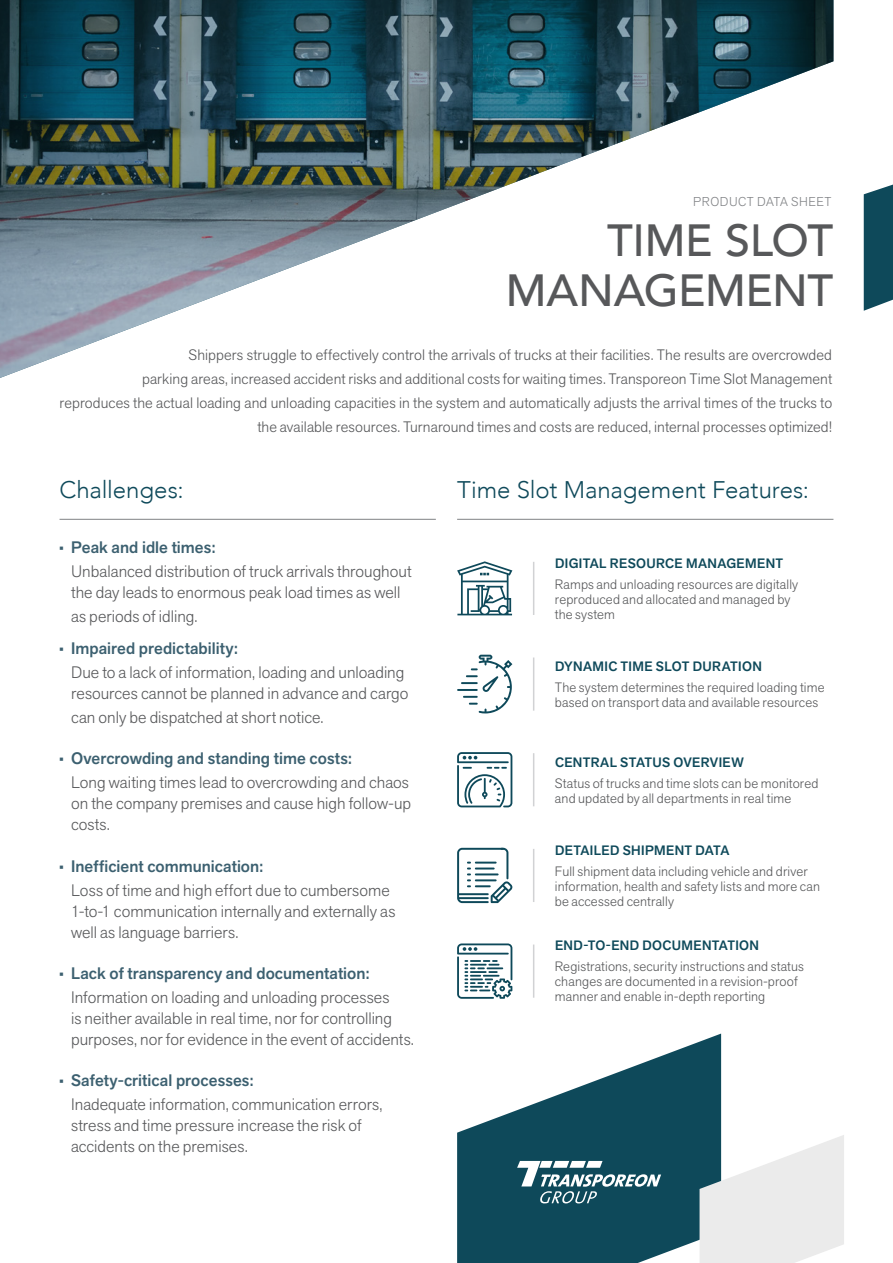
<style>
.page{position:relative;width:893px;height:1263px;background:#fff}
.page>*{position:absolute;margin:0;border:0;box-sizing:border-box;transform-origin:0 0}
.Cover-Headline{font:500 45px/49.5px "Avenir";letter-spacing:-.01em;color:#57585a;text-align:right}
.Cover-Headline-2{font:300 24px "Avenir";letter-spacing:-.005em;color:#0e495a}
.Body_text_10{font:300 16.5px/24px "Akzid Grtsk Next";color:#57585a}
.Absatzformat_1{font:300 15px/24px "Akzid Grtsk Next";letter-spacing:.005em;color:#57585a;text-align:right}
.t1{font:300 13.5px/15px "Akzid Grtsk Next";letter-spacing:.01em;color:#57585a}
.t2{font:500 13.5px "Akzid Grtsk Next";letter-spacing:.025em;color:#0e495a}
.Body_text_10-2{font:300 12.75px "Akzid Grtsk Next";letter-spacing:.04em;color:#808285}
.s1{font-weight:500;color:#3c6070}
.s2{font-weight:500;color:#0e495a}
</style>
<div class="page">
<img style="left:0;top:0;width:833px;height:378px">
<hr style="left:60px;top:519px;width:376px;height:1px;background:#808285">
<hr style="left:457px;top:519px;width:376px;height:1px;background:#808285">
<svg style="left:864px;top:184px;width:29px;height:127px;background:#235968"></svg>
<hr style="left:533px;top:562px;width:1px;height:53px;background:#d1d2d4">
<hr style="left:533px;top:657px;width:1px;height:54px;background:#d1d2d4">
<hr style="left:533px;top:753px;width:1px;height:53px;background:#d1d2d4">
<hr style="left:533px;top:849px;width:1px;height:53px;background:#d1d2d4">
<hr style="left:533px;top:944px;width:1px;height:54px;background:#d1d2d4">
<svg style="left:457px;top:1033px;width:264px;height:230px;fill:#0e495a"></svg>
<svg style="left:699px;top:1135px;width:145px;height:128px"></svg>
<svg style="left:517px;top:1161px;width:144px;height:42px"></svg>
<svg style="left:457px;top:561px;width:55px;height:54px"></svg>
<hr style="left:457px;top:689px;width:21px;height:2px;background:#0e495a">
<svg style="left:461px;top:655px;width:51px;height:58px"></svg>
<svg style="left:457px;top:752px;width:55px;height:55px"></svg>
<svg style="left:457px;top:848px;width:56px;height:55px"></svg>
<svg style="left:457px;top:943px;width:55px;height:56px"></svg>
<p class="Body_text_10-2" style="left:693px;top:194px;width:140px">PRODUCT DATA SHEET</p>
<p class="Cover-Headline" style="left:506px;top:213px;width:329px">TIME SLOT<br>MANAGEMENT</p>
<p class="Absatzformat_1" style="left:60px;top:342px;width:774px">Shippers struggle to effectively control the arrivals of trucks at their facilities. The results are overcrowded<br>parking areas, increased accident risks and additional costs for waiting times. Transporeon Time Slot Management<br>reproduces the actual loading and unloading capacities in the system and automatically adjusts the arrival times of the trucks to the available resources. Turnaround times and costs are reduced, internal processes optimized!</p>
<p class="Cover-Headline-2" style="left:60px;top:476px;width:126px">Challenges:</p>
<p class="Body_text_10" style="left:71px;top:535px;width:342px;text-indent:-12px"><span class="s1">• Peak and idle times:<br></span>Unbalanced distribution of truck arrivals throughout</p>
<p class="Body_text_10" style="left:71px;top:580px;width:331px">the day leads to enormous peak load times as well as periods of idling.</p>
<p class="Body_text_10" style="left:71px;top:636px;width:335px;text-indent:-12px"><span class="s1">• Impaired predictability:<br></span>Due to a lack of information, loading and unloading</p>
<p class="Body_text_10" style="left:71px;top:681px;width:339px">resources cannot be planned in advance and cargo can only be dispatched at short notice.</p>
<p class="Body_text_10" style="left:71px;top:746px;width:339px;text-indent:-12px"><span class="s1">• Overcrowding and standing time costs:<br></span>Long waiting times lead to overcrowding and chaos</p>
<p class="Body_text_10" style="left:71px;top:793px;width:341px;line-height:21px">on the company premises and cause high follow-up costs.</p>
<p class="Body_text_10" style="left:71px;top:853px;width:320px;text-indent:-12px"><span class="s1">• Inefficient communication:<br></span>Loss of time and high effort due to cumbersome</p>
<p class="Body_text_10" style="left:71px;top:900px;width:326px;line-height:21px">1-to-1 communication internally and externally as well as language barriers.</p>
<p class="Body_text_10" style="left:71px;top:960px;width:320px;text-indent:-12px"><span class="s1">• Lack of transparency and documentation:<br></span>Information on loading and unloading processes</p>
<p class="Body_text_10" style="left:71px;top:1007px;width:344px;line-height:21px">is neither available in real time, nor for controlling purposes, nor for evidence in the event of accidents.</p>
<p class="Body_text_10" style="left:71px;top:1067px;width:313px;text-indent:-12px"><span class="s1">• Safety-critical processes:<br></span>Inadequate information, communication errors,</p>
<p class="Body_text_10" style="left:71px;top:1114px;width:292px;line-height:21px">stress and time pressure increase the risk of accidents on the premises.</p>
<p class="Cover-Headline-2" style="left:457px;top:476px;width:353px">Time Slot Management Features:</p>
<p class="t2" style="left:555px;top:554px;width:230px">DIGITAL RESOURCE MANAGEMENT</p>
<p class="t1" style="left:555px;top:576px;width:245px">Ramps and unloading resources are digitally reproduced and allocated and managed by the system</p>
<p class="t2" style="left:555px;top:657px;width:208px">DYNAMIC TIME SLOT DURATION</p>
<p class="t1" style="left:555px;top:679px;width:271px">The system determines the required loading time based on transport data and available resources</p>
<p class="t2" style="left:555px;top:753px;width:190px">CENTRAL STATUS OVERVIEW</p>
<p class="t1" style="left:555px;top:775px;width:265px">Status of trucks and time slots can be monitored and updated by all departments in real time</p>
<p class="t2" style="left:555px;top:841px;width:176px">DETAILED SHIPMENT DATA</p>
<p class="t1" style="left:555px;top:863px;width:267px">Full shipment data including vehicle and driver information, health and safety lists and more can be accessed centrally</p>
<p class="t1" style="left:555px;top:935px;width:251px;line-height:21px"><span class="s2">END-TO-END DOCUMENTATION<br></span>Registrations, security instructions and status</p>
<p class="t1" style="left:555px;top:974px;width:244px">changes are documented in a revision-proof manner and enable in-depth reporting</p>
</div>
